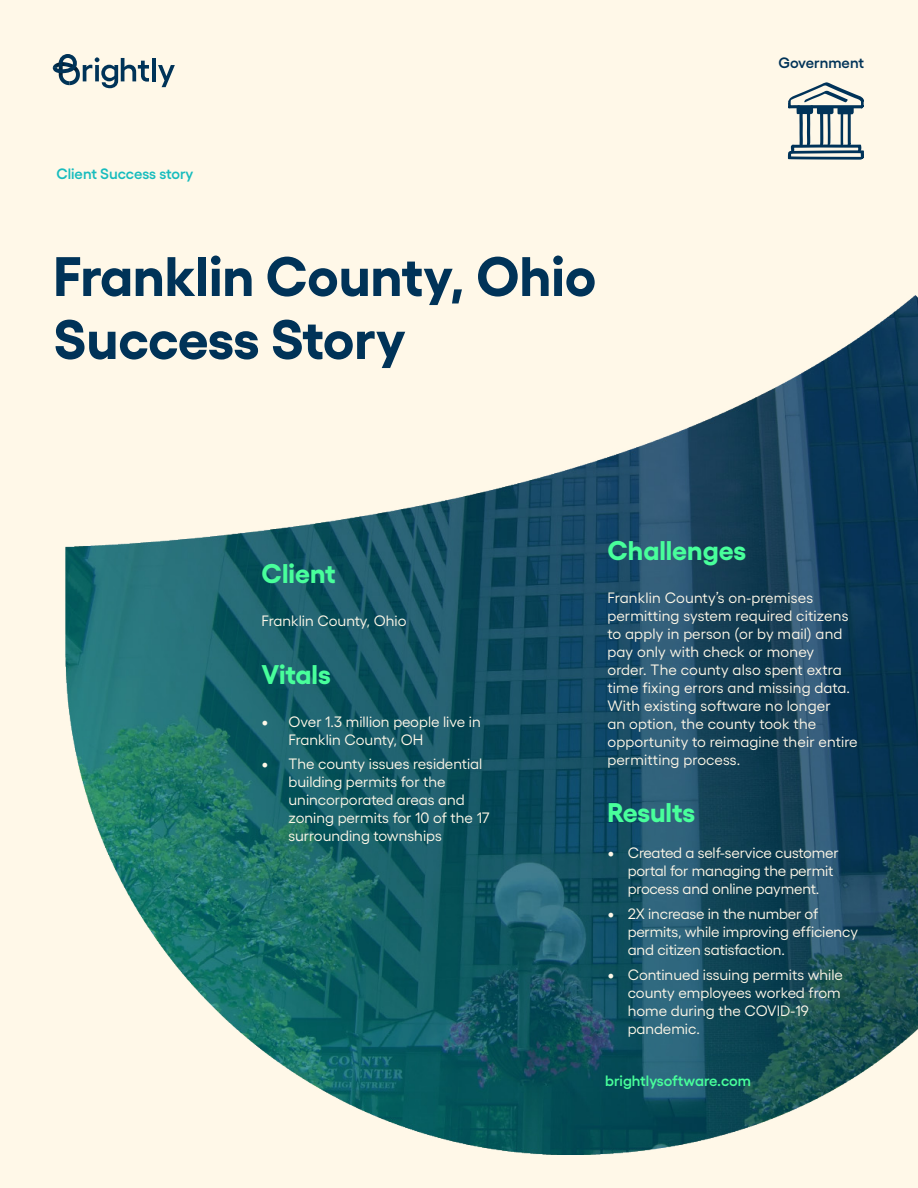
<style>
.page{position:relative;width:918px;height:1188px;background:#fff8e8}
.page>*{position:absolute;margin:0;border:0;box-sizing:border-box;transform-origin:0 0}
.t1{font:700 55.5px/63px "Yellix";color:#003358}
.t2{font:700 27px "Yellix";color:#48ff9b}
.t3{font:15px/18px "Yellix";color:#fff8e8}
.t4{font:600 15px "Yellix";color:#48ff9b}
.t5{font:600 15px "Yellix";color:#17bcbe}
.t6{font:600 15px "Yellix";color:#003358}
.s1{font-family:"Minion Pro";font-size:18px}
</style>
<div class="page">
<img style="left:66px;top:295px;width:852px;height:859px">
<svg style="left:53px;top:54px;width:24px;height:31px"></svg>
<svg style="left:83px;top:57px;width:66px;height:31px;background:#abb7b8"></svg>
<hr style="left:152px;top:58px;width:4px;height:23px;background:#003358">
<svg style="left:158px;top:65px;width:17px;height:22px"></svg>
<svg style="left:788px;top:82px;width:76px;height:78px;background:#a4b1b4"></svg>
<p class="t5" style="left:56px;top:162px;width:139px">Client Success story</p>
<h1 class="t1" style="left:53px;top:239px;width:544px">Franklin County, Ohio<br>Success Story</h1>
<p class="t6" style="left:778px;top:51px;width:87px">Government</p>
<h2 class="t2" style="left:262px;top:551px;width:76px">Client</h2>
<p class="t3" style="left:262px;top:610px;width:147px">Franklin County, Ohio</p>
<h2 class="t2" style="left:262px;top:652px;width:71px">Vitals</h2>
<p class="t3" style="left:289px;top:711px;width:194px;text-indent:-27px"><span class="s1">•</span> Over 1.3 million people live in<br>Franklin County, OH</p>
<p class="t3" style="left:289px;top:754px;width:202px;text-indent:-27px"><span class="s1">•</span> The county issues residential building permits for the unincorporated areas and zoning permits for 10 of the 17 surrounding townships</p>
<h2 class="t2" style="left:608px;top:528px;width:140px">Challenges</h2>
<p class="t3" style="left:608px;top:587px;width:252px">Franklin County’s on-premises permitting system required citizens to apply in person (or by mail) and pay only with check or money<br>order. The county also spent extra time fixing errors and missing data.<br>With existing software no longer<br>an option, the county took the opportunity to reimagine their entire permitting process.</p>
<h2 class="t2" style="left:608px;top:791px;width:89px">Results</h2>
<p class="t3" style="left:628px;top:843px;width:213px;text-indent:-20px"><span class="s1">•</span> Created a self-service customer portal for managing the permit process and online payment.</p>
<p class="t3" style="left:628px;top:903px;width:232px;text-indent:-20px"><span class="s1">•</span> 2X increase in the number of permits, while improving efficiency and citizen satisfaction.</p>
<p class="t3" style="left:628px;top:964px;width:217px;text-indent:-20px"><span class="s1">•</span> Continued issuing permits while county employees worked from home during the COVID-19 pandemic.</p>
<p class="t4" style="left:605px;top:1069px;width:147px">brightlysoftware.com</p>
</div>
